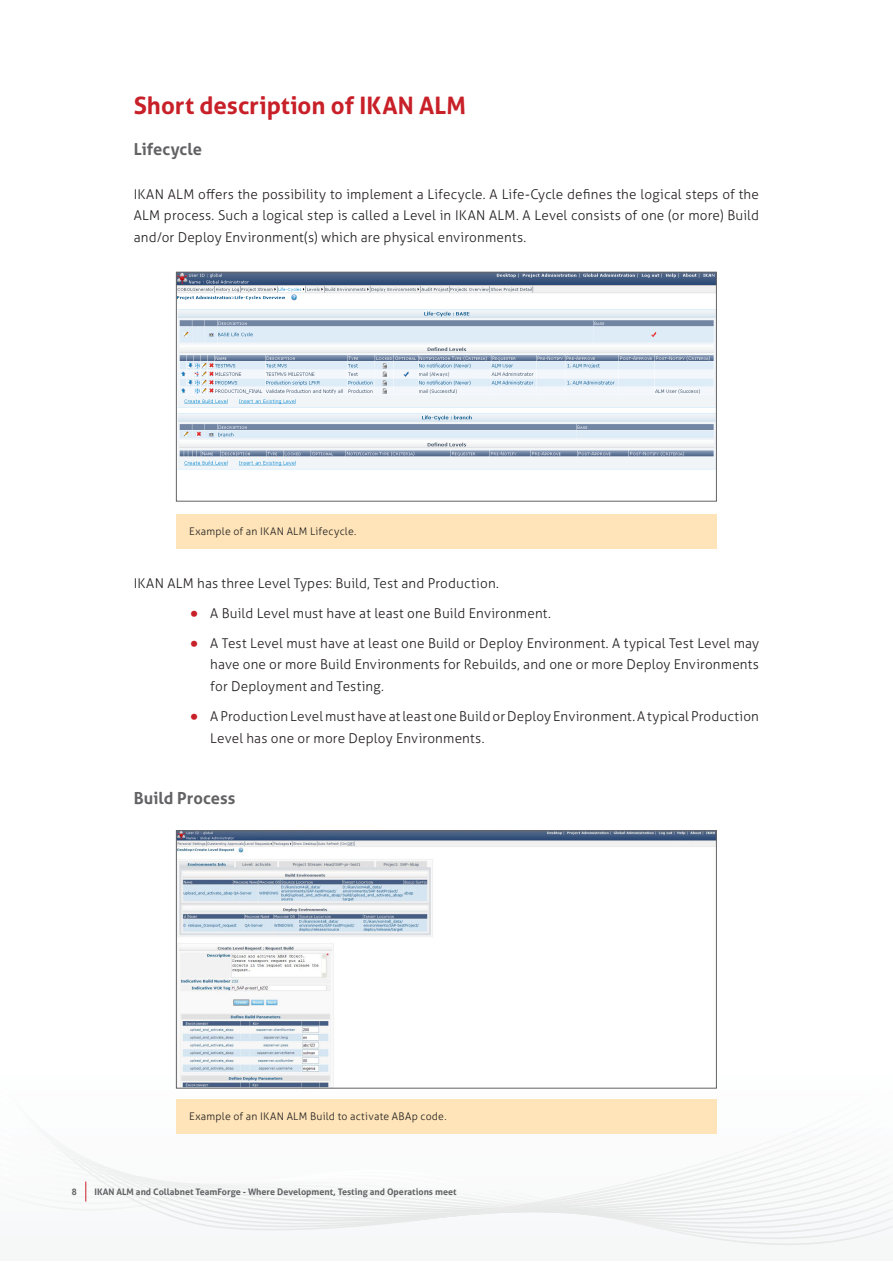
<style>
.page{position:relative;width:893px;height:1263px;background:#fff}
.page>*{position:absolute;margin:0;border:0;box-sizing:border-box;transform-origin:0 0}
.Red_Title{font:700 24px "Aller";color:#c82028}
.Grey_Subtitle{font:700 16.5px "Aller";color:#636366}
.TAB{font:300 13.5px/21.6px "Aller";letter-spacing:.01em;color:#231f20;text-align:justify}
.Standard_Text_2{font:300 13.5px/21.6px "Aller";letter-spacing:.01em;color:#231f20;text-align:justify}
.Standard_Text_2-2{font:300 10.5px "Aller";letter-spacing:.025em;color:#231f20}
.t1{font:700 9px "Aller";color:#636366}
.t2{font:700 9px "Arial";color:#636366}
.s1{font-size:27px;color:#c82028}
</style>
<div class="page">
<svg style="left:20px;top:1077px;width:873px;height:169px"></svg>
<svg style="left:85px;top:1181px;width:1px;height:20px"></svg>
<img style="left:178px;top:274px;width:537px;height:196px">
<div style="left:176px;top:272px;width:541px;height:230px;border:1px solid #636366"></div>
<div style="left:176px;top:514px;width:540px;height:35px;background:#fee4b8"></div>
<img style="left:178px;top:832px;width:537px;height:254px">
<div style="left:176px;top:830px;width:541px;height:258px;border:1px solid #636366"></div>
<div style="left:176px;top:1100px;width:540px;height:34px;background:#fee4b8"></div>
<p class="Red_Title" style="left:134px;top:91px;width:334px">Short description of IKAN ALM</p>
<p class="Grey_Subtitle" style="left:134px;top:139px;width:70px">Lifecycle</p>
<p class="Standard_Text_2" style="left:134px;top:183px;width:627px">IKAN ALM offers the possibility to implement a Lifecycle. A Life-Cycle defines the logical steps of the ALM process. Such a logical step is called a Level in IKAN ALM. A Level consists of one (or more) Build and/or Deploy Environment(s) which are physical environments.</p>
<p class="Standard_Text_2-2" style="left:189px;top:525px;width:168px">Example of an IKAN ALM Lifecycle.</p>
<p class="Standard_Text_2" style="left:134px;top:572px;width:367px">IKAN ALM has three Level Types: Build, Test and Production.</p>
<p class="TAB" style="left:189px;top:602px;width:363px"><span class="s1">•</span> A Build Level must have at least one Build Environment.</p>
<p class="TAB" style="left:210px;top:632px;width:550px;text-indent:-21px"><span class="s1">•</span> A Test Level must have at least one Build or Deploy Environment. A typical Test Level may have one or more Build Environments for Rebuilds, and one or more Deploy Environments for Deployment and Testing.</p>
<p class="TAB" style="left:210px;top:705px;width:550px;text-indent:-21px"><span class="s1">•</span> A Production Level must have at least one Build or Deploy Environment. A typical Production<br>Level has one or more Deploy Environments.</p>
<p class="Grey_Subtitle" style="left:134px;top:788px;width:103px">Build Process</p>
<p class="Standard_Text_2-2" style="left:189px;top:1110px;width:259px">Example of an IKAN ALM Build to activate ABAp code.</p>
<p class="t2" style="left:72px;top:1185px;width:7px">8</p>
<p class="t1" style="left:95px;top:1186px;width:363px">IKAN ALM and Collabnet TeamForge - Where Development, Testing and Operations meet</p>
</div>
